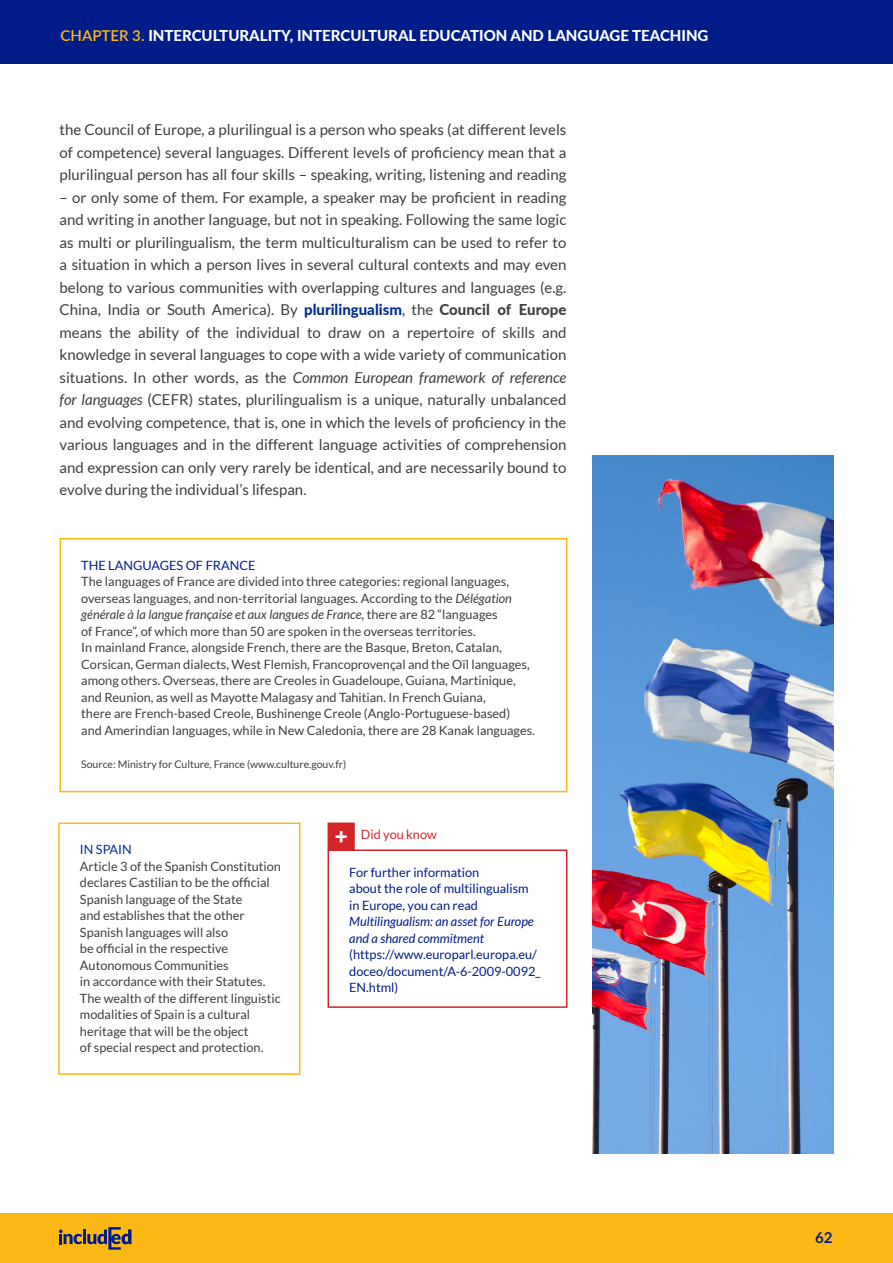
<style>
.page{position:relative;width:893px;height:1263px;background:#fff}
.page>*{position:absolute;margin:0;border:0;box-sizing:border-box;transform-origin:0 0}
.t1{font:15px/22.5px "Lato";color:#3e3e3f;text-align:justify}
.t2{font:800 15px "Lato";color:#fff}
.t3{font:700 15px "Lato";color:#001c88}
.t4{font:12.75px/16.5px "Lato";color:#3e3e3f}
.t5{font:12.75px/16.5px "Lato";color:#001c88}
.t6{font:italic 12.75px/16.5px "Lato";color:#001c88}
.t7{font:12.75px "Lato";color:#d32427}
.t8{font:12.75px "Lato";color:#002d94}
.t9{font:10.5px "Lato";color:#3e3e3f}
.s1{font-weight:600;color:#fcb814}
.s2{font-weight:800;color:#002d94}
.s3{font-weight:800}
.s4{font-style:italic}
.s5{font-style:normal}
</style>
<div class="page">
<div style="left:0;top:1213px;width:893px;height:50px;background:#fcb814"></div>
<svg style="left:59px;top:1227px;width:72px;height:23px"></svg>
<div style="left:0;top:0;width:893px;height:64px;background:#001c88"></div>
<div style="left:328px;top:849px;width:239px;height:159px;border:2px solid #d32427"></div>
<div style="left:328px;top:822px;width:27px;height:29px;background:#d32427;border:2px solid #d32427"></div>
<svg style="left:336px;top:831px;width:11px;height:11px"></svg>
<div style="left:60px;top:538px;width:507px;height:254px;border:2px solid #fcb814"></div>
<div style="left:58px;top:822px;width:242px;height:253px;border:2px solid #fcb814"></div>
<img style="left:592px;top:455px;width:241px;height:698px">
<p class="t2" style="left:61px;top:24px;width:649px"><span class="s1">CHAPTER 3.</span> INTERCULTURALITY, INTERCULTURAL EDUCATION AND LANGUAGE TEACHING</p>
<p class="t1" style="left:60px;top:119px;width:508px">the Council of Europe, a plurilingual is a person who speaks (at different levels of competence) several languages. Different levels of proficiency mean that a plurilingual person has all four skills – speaking, writing, listening and reading</p>
<p class="t1" style="left:60px;top:186px;width:508px">– or only some of them. For example, a speaker may be proficient in reading and writing in another language, but not in speaking. Following the same logic as multi or plurilingualism, the term multiculturalism can be used to refer to a situation in which a person lives in several cultural contexts and may even belong to various communities with overlapping cultures and languages (e.g.<br>China, India or South America). By <span class="s2">plurilingualism</span>, the <span class="s3">Council of Europe </span>means the ability of the individual to draw on a repertoire of skills and knowledge in several languages to cope with a wide variety of communication situations. In other words, as the <span class="s4">Common European framework of reference for languages</span> (CEFR) states, plurilingualism is a unique, naturally unbalanced and evolving competence, that is, one in which the levels of proficiency in the various languages and in the different language activities of comprehension and expression can only very rarely be identical, and are necessarily bound to evolve during the individual’s lifespan.</p>
<p class="t5" style="left:81px;top:557px;width:176px">THE LANGUAGES OF FRANCE</p>
<p class="t4" style="left:81px;top:573px;width:432px">The languages of France are divided into three categories: regional languages, overseas languages, and non-territorial languages. According to the <span class="s4">Délégation générale à la langue française et aux langues de France</span>, there are 82 “languages</p>
<p class="t4" style="left:81px;top:623px;width:396px">of France”, of which more than 50 are spoken in the overseas territories.</p>
<p class="t4" style="left:81px;top:639px;width:450px">In mainland France, alongside French, there are the Basque, Breton, Catalan,<br>Corsican, German dialects, West Flemish, Francoprovençal and the Oïl languages, among others. Overseas, there are Creoles in Guadeloupe, Guiana, Martinique,</p>
<p class="t4" style="left:81px;top:689px;width:406px">and Reunion, as well as Mayotte Malagasy and Tahitian. In French Guiana,</p>
<p class="t4" style="left:81px;top:705px;width:430px">there are French-based Creole, Bushinenge Creole (Anglo-Portuguese-based)</p>
<p class="t4" style="left:81px;top:722px;width:455px">and Amerindian languages, while in New Caledonia, there are 28 Kanak languages.</p>
<p class="t9" style="left:81px;top:758px;width:267px">Source: Ministry for Culture, France (www.culture.gouv.fr)</p>
<p class="t8" style="left:80px;top:842px;width:53px">IN SPAIN</p>
<p class="t4" style="left:80px;top:858px;width:203px">Article 3 of the Spanish Constitution declares Castilian to be the official<br>Spanish language of the State</p>
<p class="t4" style="left:80px;top:907px;width:166px">and establishes that the other<br>Spanish languages will also be official in the respective<br>Autonomous Communities</p>
<p class="t4" style="left:80px;top:973px;width:202px">in accordance with their Statutes.<br>The wealth of the different linguistic modalities of Spain is a cultural heritage that will be the object</p>
<p class="t4" style="left:80px;top:1039px;width:185px">of special respect and protection.</p>
<p class="t7" style="left:361px;top:827px;width:78px">Did you know</p>
<p class="t5" style="left:349px;top:864px;width:132px">For further information</p>
<p class="t6" style="left:349px;top:881px;width:186px"><span class="s5">about the role of multilingualism in Europe, you can read<br></span>Multilingualism: an asset for Europe and a shared commitment</p>
<p class="t5" style="left:349px;top:946px;width:193px">(https://www.europarl.europa.eu/ doceo/document/A-6-2009-0092_<br>EN.html)</p>
<p class="t3" style="left:815px;top:1229px;width:19px">62</p>
</div>
